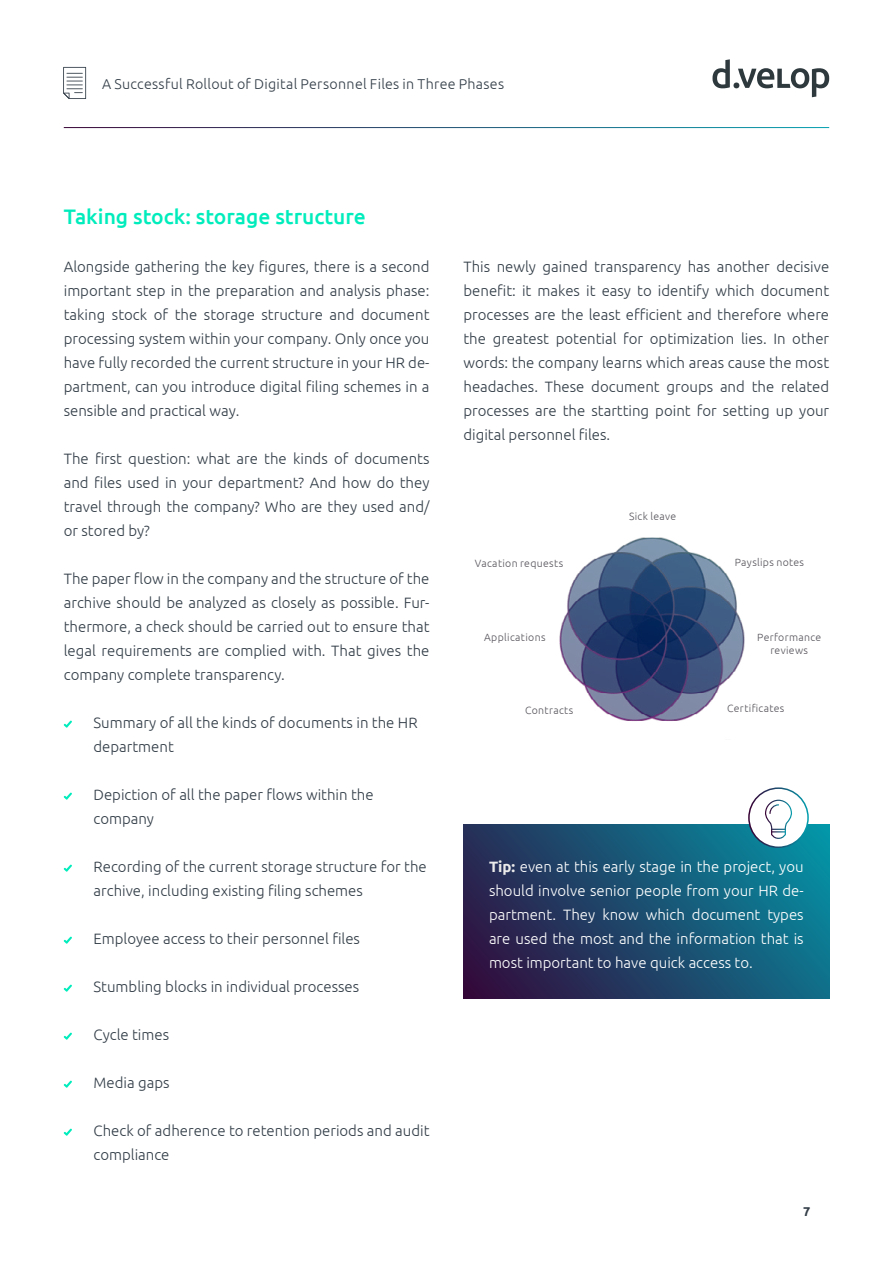
<style>
.page{position:relative;width:893px;height:1263px;background:#fff}
.page>*{position:absolute;margin:0;border:0;box-sizing:border-box;transform-origin:0 0}
.t1{font:500 21px "Ubuntu";color:#00ecbc}
.t2{font:300 15px/24px "Ubuntu";color:#333e48}
.t3{font:300 15px/24px "Ubuntu";color:#fff;text-align:justify}
.t4{font:300 14.25px "Ubuntu";letter-spacing:.02em;color:#333e48}
.t5{font:700 12.75px "Ubuntu";color:#333e48}
.t6{font:300 10.5px/12.6px "Ubuntu";letter-spacing:.035em;color:#57545b;text-align:center}
.s1{font-weight:700;color:#ebebeb}
</style>
<div class="page">
<svg style="left:63px;top:67px;width:23px;height:32px"></svg>
<svg style="left:712px;top:59px;width:117px;height:38px"></svg>
<svg style="left:463px;top:824px;width:366px;height:174px;background:#1b4e70"></svg>
<svg style="left:64px;top:720px;width:8px;height:8px"></svg>
<svg style="left:64px;top:792px;width:8px;height:8px"></svg>
<svg style="left:64px;top:864px;width:8px;height:8px"></svg>
<svg style="left:64px;top:936px;width:8px;height:8px"></svg>
<svg style="left:64px;top:984px;width:8px;height:8px"></svg>
<svg style="left:64px;top:1032px;width:8px;height:8px"></svg>
<svg style="left:64px;top:1080px;width:8px;height:8px"></svg>
<svg style="left:64px;top:1128px;width:8px;height:8px"></svg>
<img style="left:559px;top:537px;width:186px;height:184px">
<div style="left:749px;top:788px;width:59px;height:59px;background:#fff;border-radius:50%"></div>
<div style="left:748px;top:787px;width:61px;height:61px;border:2px solid #fff;border-radius:50%"></div>
<svg style="left:765px;top:800px;width:27px;height:39px"></svg>
<p class="t4" style="left:102px;top:75px;width:404px">A Successful Rollout of Digital Personnel Files in Three Phases</p>
<h1 class="t1" style="left:64px;top:203px;width:304px">Taking stock: storage structure</h1>
<p class="t2" style="left:64px;top:254px;width:367px;text-align:justify">Alongside gathering the key figures, there is a second important step in the preparation and analysis phase: taking stock of the storage structure and document processing system within your company. Only once you have fully recorded the current structure in your HR de&shy;partment, can you introduce digital filing schemes in a sensible and practical way.</p>
<p class="t2" style="left:64px;top:446px;width:367px;text-align:justify">The first question: what are the kinds of documents and files used in your department? And how do they travel through the company? Who are they used and/ or stored by?</p>
<p class="t2" style="left:64px;top:566px;width:367px;text-align:justify">The paper flow in the company and the structure of the archive should be analyzed as closely as possible. Fur&shy;thermore, a check should be carried out to ensure that legal requirements are complied with. That gives the company complete transparency.</p>
<p class="t2" style="left:94px;top:710px;width:326px">Summary of all the kinds of documents in the HR department</p>
<p class="t2" style="left:94px;top:782px;width:282px">Depiction of all the paper flows within the company</p>
<p class="t2" style="left:94px;top:854px;width:335px">Recording of the current storage structure for the archive, including existing filing schemes</p>
<p class="t2" style="left:94px;top:926px;width:268px">Employee access to their personnel files</p>
<p class="t2" style="left:94px;top:974px;width:267px">Stumbling blocks in individual processes</p>
<p class="t2" style="left:94px;top:1022px;width:77px">Cycle times</p>
<p class="t2" style="left:94px;top:1070px;width:77px">Media gaps</p>
<p class="t2" style="left:94px;top:1118px;width:337px">Check of adherence to retention periods and audit compliance</p>
<p class="t2" style="left:463px;top:254px;width:367px;text-align:justify">This newly gained transparency has another decisive benefit: it makes it easy to identify which document processes are the least efficient and therefore where the greatest potential for optimization lies. In other words: the company learns which areas cause the most headaches. These document groups and the related processes are the startting point for setting up your digital personnel files.</p>
<p class="t6" style="left:629px;top:509px;width:49px">Sick leave</p>
<p class="t6" style="left:475px;top:556px;width:90px">Vacation requests</p>
<p class="t6" style="left:735px;top:555px;width:71px">Payslips notes</p>
<p class="t6" style="left:484px;top:631px;width:63px">Applications</p>
<p class="t6" style="left:757px;top:631px;width:66px">Performance reviews</p>
<p class="t6" style="left:525px;top:703px;width:50px">Contracts</p>
<p class="t6" style="left:727px;top:702px;width:59px">Certificates</p>
<p class="t3" style="left:489px;top:854px;width:316px"><span class="s1">Tip:</span> even at this early stage in the project, you should involve senior people from your HR de&shy;partment. They know which document types are used the most and the information that is most important to have quick access to.</p>
<p class="t5" style="left:803px;top:1203px;width:9px">7</p>
</div>
